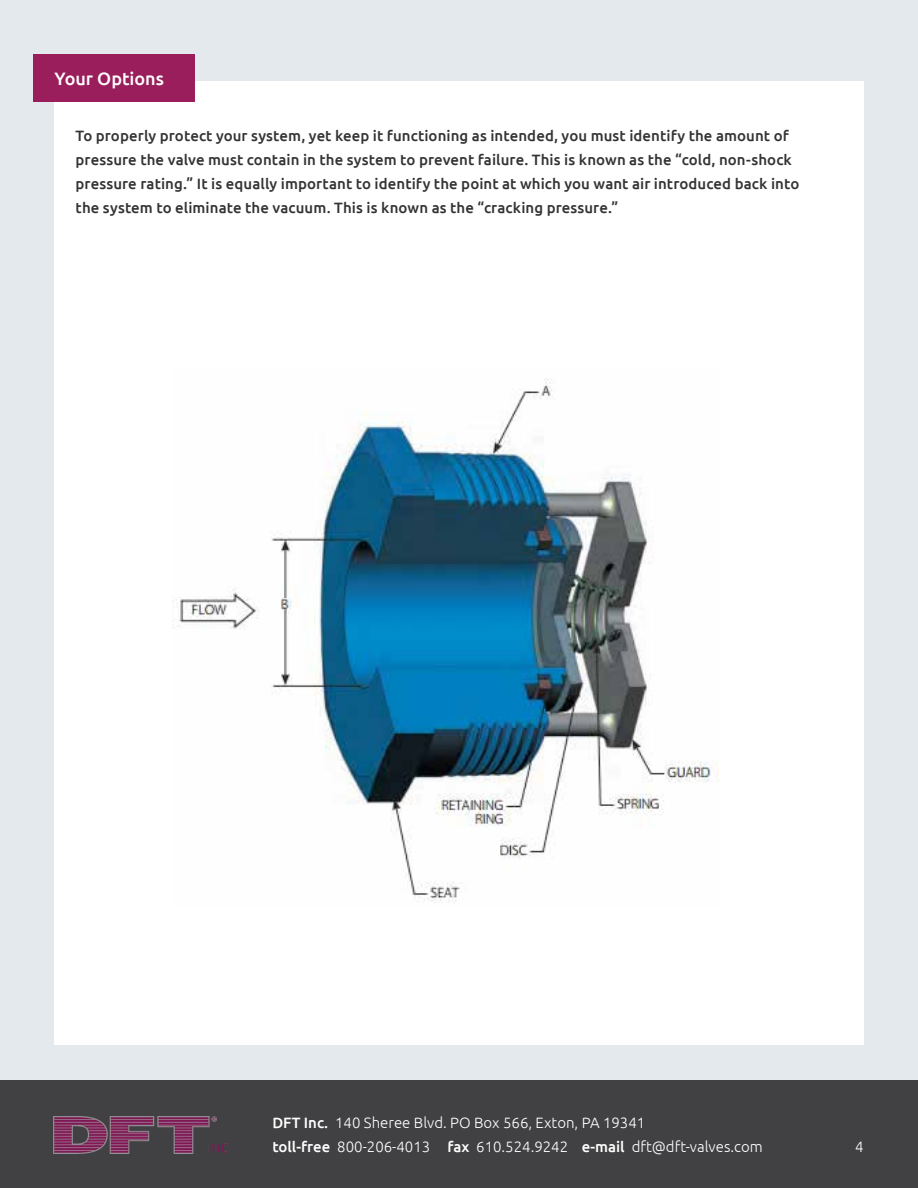
<style>
.page{position:relative;width:918px;height:1188px;background:#fff}
.page>*{position:absolute;margin:0;border:0;box-sizing:border-box;transform-origin:0 0}
.t1{font:500 18px "Ubuntu";color:#fff}
.t2{font:500 15px/24px "Ubuntu";letter-spacing:.005em;color:#333}
.t3{font:300 15px/24px "Ubuntu";color:#fff}
.s1{font-weight:500}
</style>
<div class="page">
<div style="left:0;top:0;width:918px;height:1085px;background:#e3e9ec"></div>
<div style="left:0;top:1080px;width:918px;height:108px;background:#414042"></div>
<img style="left:53px;top:1116px;width:176px;height:38px">
<div style="left:54px;top:81px;width:810px;height:963px;background:#fff"></div>
<div style="left:33px;top:54px;width:162px;height:48px;background:#9a1e5b"></div>
<img style="left:172px;top:378px;width:546px;height:524px">
<p class="t1" style="left:55px;top:67px;width:111px">Your Options</p>
<p class="t2" style="left:76px;top:123px;width:725px">To properly protect your system, yet keep it functioning as intended, you must identify the amount of pressure the valve must contain in the system to prevent failure. This is known as the “cold, non-shock pressure rating.” It is equally important to identify the point at which you want air introduced back into the system to eliminate the vacuum. This is known as the “cracking pressure.”</p>
<p class="t3" style="left:272px;top:1110px;width:492px"><span class="s1">DFT Inc.</span> 140 Sheree Blvd. PO Box 566, Exton, PA 19341<br><span class="s1">toll-free</span> 800-206-4013 <span class="s1">fax</span> 610.524.9242 <span class="s1">e-mail</span> dft@dft-valves.com</p>
<p class="t3" style="left:855px;top:1134px;width:10px">4</p>
</div>
